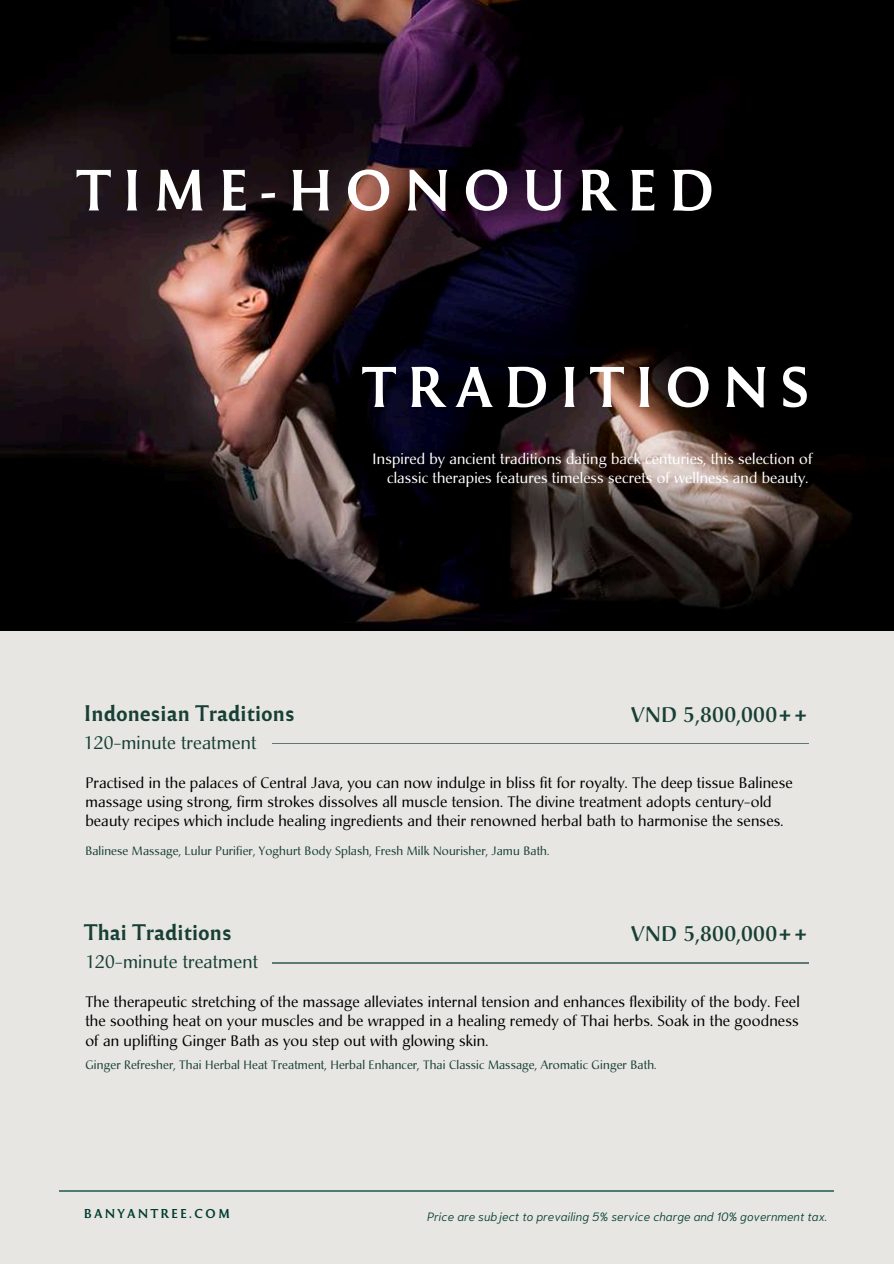
<style>
.page{position:relative;width:894px;height:1264px;background:#fff}
.page>*{position:absolute;margin:0;border:0;box-sizing:border-box;transform-origin:0 0}
.t1{font:54px "Reforma 1969 Negra";letter-spacing:.195em;color:#fff}
.t2{font:53.25px "Reforma 1969 Negra";letter-spacing:.185em;color:#fff}
.t3{font:21px "Reforma 1969 Negra";color:#173f35}
.t4{font:500 21px "Christiana Std";letter-spacing:.015em;color:#173f35}
.t5{font:18px "Christiana Std";letter-spacing:.01em;color:#173f35}
.t6{font:15px/19.2px "Christiana Std";letter-spacing:.01em;color:#000}
.t7{font:14.85px/19.2px "Christiana Std";letter-spacing:.01em;color:#fff;text-align:right}
.t8{font:12px "Christiana Std";letter-spacing:.01em;color:#173f35}
.t9{font:italic 300 12px "Niramit";color:#003c31}
.t10{font:12px "Reforma 1969 Negra";letter-spacing:.175em;color:#003c31}
</style>
<div class="page">
<img style="left:0;top:0;width:893px;height:631px">
<div style="left:0;top:631px;width:893px;height:632px;background:#e7e6e2"></div>
<hr style="left:272px;top:743px;width:536px;height:1px;background:#5e7975">
<hr style="left:272px;top:962px;width:536px;height:1px;background:#5e7975">
<hr style="left:60px;top:1190px;width:773px;height:1px;background:#4f7b76">
<h1 class="t1" style="left:76px;top:151px;width:641px">TIME-HONOURED</h1>
<h2 class="t2" style="left:361px;top:349px;width:450px">TRADITIONS</h2>
<p class="t7" style="left:372px;top:449px;width:441px">Inspired by ancient traditions dating back centuries, this selection of classic therapies features timeless secrets of wellness and beauty.</p>
<h3 class="t3" style="left:84px;top:698px;width:212px">Indonesian Traditions</h3>
<p class="t5" style="left:84px;top:731px;width:174px">120-minute treatment</p>
<h3 class="t4" style="left:630px;top:701px;width:179px">VND 5,800,000++</h3>
<p class="t6" style="left:85px;top:773px;width:708px">Practised in the palaces of Central Java, you can now indulge in bliss fit for royalty. The deep tissue Balinese massage using strong, firm strokes dissolves all muscle tension. The divine treatment adopts century-old beauty recipes which include healing ingredients and their renowned herbal bath to harmonise the senses.</p>
<p class="t8" style="left:85px;top:843px;width:465px">Balinese Massage, Lulur Purifier, Yoghurt Body Splash, Fresh Milk Nourisher, Jamu Bath.</p>
<h3 class="t3" style="left:84px;top:917px;width:149px">Thai Traditions</h3>
<p class="t5" style="left:85px;top:950px;width:174px">120-minute treatment</p>
<h3 class="t4" style="left:630px;top:920px;width:179px">VND 5,800,000++</h3>
<p class="t6" style="left:85px;top:992px;width:715px;text-align:justify">The therapeutic stretching of the massage alleviates internal tension and enhances flexibility of the body. Feel the soothing heat on your muscles and be wrapped in a healing remedy of Thai herbs. Soak in the goodness of an uplifting Ginger Bath as you step out with glowing skin.</p>
<p class="t8" style="left:85px;top:1057px;width:572px">Ginger Refresher, Thai Herbal Heat Treatment, Herbal Enhancer, Thai Classic Massage, Aromatic Ginger Bath.</p>
<p class="t10" style="left:84px;top:1204px;width:148px">BANYANTREE.COM</p>
<p class="t9" style="left:427px;top:1207px;width:401px">Price are subject to prevailing 5% service charge and 10% government tax.</p>
</div>
